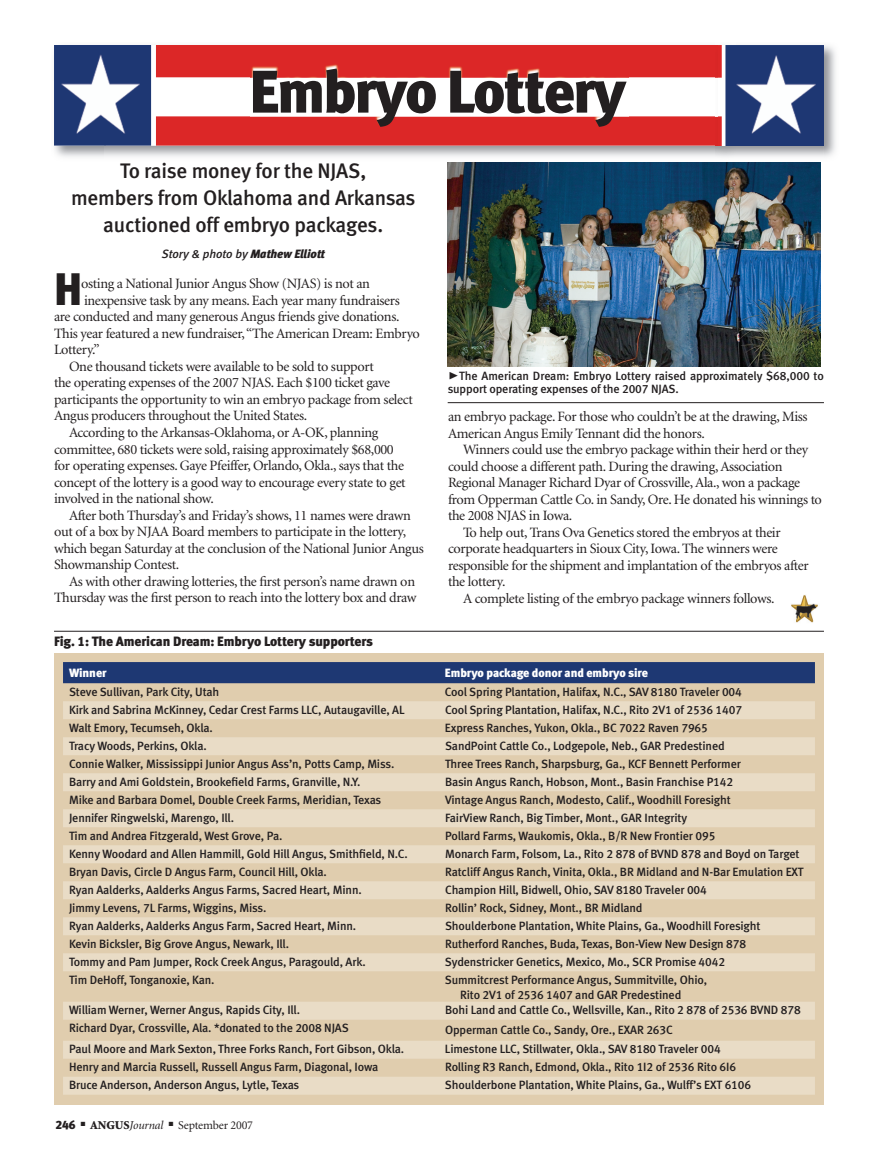
<style>
.page{position:relative;width:878px;height:1150px;background:#fff}
.page>*{position:absolute;margin:0;border:0;box-sizing:border-box;transform-origin:0 0}
.t1{font:60px "Meta Black LF";letter-spacing:-.035em;color:#231f20}
.t2{font:45.45px "Meta Black LF";color:#231f20}
.t3{font:21px/27px "Meta Medium LF";letter-spacing:-.01em;color:#231f20;text-align:center}
.t4{font:14.25px "Minion";letter-spacing:-.025em;color:#231f20}
.t5{font:13.5px "Meta Black LF";letter-spacing:-.01em;color:#231f20}
.t6{font:12px/15px "Meta Medium LF";letter-spacing:-.01em;color:#231f20}
.t7{font:12px "Meta Black LF";letter-spacing:-.01em;color:#fff}
.t8{font:12px "Minion";letter-spacing:-.015em;color:#231f20}
.t9{font:italic 12px "Meta Medium LF";color:#231f20}
.s1{font-family:"Meta Black LF"}
.s2{font-family:"Meta Black Caps Expert";font-size:21px}
.s3{font-weight:900}
.s4{font-style:italic}
</style>
<div class="page">
<img style="left:54px;top:146px;width:50px;height:11px">
<img style="left:54px;top:45px;width:661px;height:101px">
<img style="left:251px;top:64px;width:377px;height:62px">
<img style="left:715px;top:45px;width:121px;height:115px">
<img style="left:735px;top:45px;width:89px;height:101px">
<div style="left:54px;top:653px;width:770px;height:452px;background:#e0cdae"></div>
<div style="left:63px;top:662px;width:751px;height:21px;background:#1e3873"></div>
<svg style="left:63px;top:701px;width:751px;height:393px;fill:#e6d7bf"></svg>
<hr style="left:54px;top:631px;width:770px;height:1px;background:#231f20">
<img style="left:447px;top:162px;width:373px;height:204px">
<hr style="left:447px;top:402px;width:377px;height:1px;background:#231f20">
<img style="left:791px;top:595px;width:27px;height:28px">
<p class="t1" style="left:249px;top:69px;width:378px">Embryo Lottery</p>
<p class="t3" style="left:71px;top:159px;width:346px">To raise money for the NJAS,<br>members from Oklahoma and Arkansas auctioned off embryo packages.</p>
<p class="t9" style="left:162px;top:249px;width:164px">Story &amp; photo by <span class="s1">Mathew Elliott</span></p>
<p class="t2" style="left:54px;top:272px;width:30px">H</p>
<p class="t4" style="left:81px;top:278px;width:290px">osting a National Junior Angus Show (NJAS) is not an</p>
<p class="t4" style="left:84px;top:295px;width:317px">inexpensive task by any means. Each year many fundraisers</p>
<p class="t4" style="left:54px;top:311px;width:347px">are conducted and many generous Angus friends give donations.</p>
<p class="t4" style="left:54px;top:328px;width:367px">This year featured a new fundraiser, “The American Dream: Embryo</p>
<p class="t4" style="left:54px;top:344px;width:47px">Lottery.”</p>
<p class="t4" style="left:69px;top:361px;width:306px">One thousand tickets were available to be sold to support</p>
<p class="t4" style="left:54px;top:377px;width:337px">the operating expenses of the 2007 NJAS. Each $100 ticket gave</p>
<p class="t4" style="left:54px;top:394px;width:360px">participants the opportunity to win an embryo package from select</p>
<p class="t4" style="left:54px;top:410px;width:254px">Angus producers throughout the United States.</p>
<p class="t4" style="left:69px;top:427px;width:311px">According to the Arkansas-Oklahoma, or A-OK, planning</p>
<p class="t4" style="left:54px;top:443px;width:341px">committee, 680 tickets were sold, raising approximately $68,000</p>
<p class="t4" style="left:54px;top:460px;width:351px">for operating expenses. Gaye Pfeiffer, Orlando, Okla., says that the</p>
<p class="t4" style="left:54px;top:476px;width:353px">concept of the lottery is a good way to encourage every state to get</p>
<p class="t4" style="left:54px;top:493px;width:161px">involved in the national show.</p>
<p class="t4" style="left:69px;top:509px;width:343px">After both Thursday’s and Friday’s shows, 11 names were drawn</p>
<p class="t4" style="left:54px;top:526px;width:353px">out of a box by NJAA Board members to participate in the lottery,</p>
<p class="t4" style="left:54px;top:542px;width:371px">which began Saturday at the conclusion of the National Junior Angus</p>
<p class="t4" style="left:54px;top:559px;width:127px">Showmanship Contest.</p>
<p class="t4" style="left:69px;top:575px;width:347px">As with other drawing lotteries, the first person’s name drawn on</p>
<p class="t4" style="left:54px;top:592px;width:364px">Thursday was the first person to reach into the lottery box and draw</p>
<p class="t5" style="left:54px;top:636px;width:320px">Fig. 1: The American Dream: Embryo Lottery supporters</p>
<p class="t6" style="left:447px;top:370px;width:378px;line-height:13.5px"><span class="s2">@</span>The American Dream: Embryo Lottery raised approximately $68,000 to support operating expenses of the 2007 NJAS.</p>
<p class="t4" style="left:448px;top:411px;width:361px">an embryo package. For those who couldn’t be at the drawing, Miss</p>
<p class="t4" style="left:448px;top:427px;width:258px">American Angus Emily Tennant did the honors.</p>
<p class="t4" style="left:463px;top:444px;width:347px">Winners could use the embryo package within their herd or they</p>
<p class="t4" style="left:448px;top:460px;width:336px">could choose a different path. During the drawing, Association</p>
<p class="t4" style="left:448px;top:477px;width:354px">Regional Manager Richard Dyar of Crossville, Ala., won a package</p>
<p class="t4" style="left:448px;top:493px;width:375px">from Opperman Cattle Co. in Sandy, Ore. He donated his winnings to</p>
<p class="t4" style="left:448px;top:510px;width:126px">the 2008 NJAS in Iowa.</p>
<p class="t4" style="left:463px;top:526px;width:319px">To help out, Trans Ova Genetics stored the embryos at their</p>
<p class="t4" style="left:448px;top:543px;width:331px">corporate headquarters in Sioux City, Iowa. The winners were</p>
<p class="t4" style="left:448px;top:559px;width:362px">responsible for the shipment and implantation of the embryos after</p>
<p class="t4" style="left:448px;top:576px;width:59px">the lottery.</p>
<p class="t4" style="left:463px;top:592px;width:313px">A complete listing of the embryo package winners follows.</p>
<p class="t7" style="left:69px;top:668px;width:39px">Winner</p>
<p class="t7" style="left:445px;top:668px;width:204px">Embryo package donor and embryo sire</p>
<p class="t6" style="left:69px;top:685px;width:152px">Steve Sullivan, Park City, Utah</p>
<p class="t6" style="left:445px;top:685px;width:298px">Cool Spring Plantation, Halifax, N.C., SAV 8180 Traveler 004</p>
<p class="t6" style="left:69px;top:703px;width:337px">Kirk and Sabrina McKinney, Cedar Crest Farms LLC, Autaugaville, AL</p>
<p class="t6" style="left:445px;top:703px;width:298px">Cool Spring Plantation, Halifax, N.C., Rito 2V1 of 2536 1407</p>
<p class="t6" style="left:69px;top:721px;width:145px">Walt Emory, Tecumseh, Okla.</p>
<p class="t6" style="left:445px;top:721px;width:264px">Express Ranches, Yukon, Okla., BC 7022 Raven 7965</p>
<p class="t6" style="left:69px;top:739px;width:139px">Tracy Woods, Perkins, Okla.</p>
<p class="t6" style="left:445px;top:739px;width:281px">SandPoint Cattle Co., Lodgepole, Neb., GAR Predestined</p>
<p class="t6" style="left:69px;top:757px;width:327px">Connie Walker, Mississippi Junior Angus Ass’n, Potts Camp, Miss.</p>
<p class="t6" style="left:445px;top:757px;width:297px">Three Trees Ranch, Sharpsburg, Ga., KCF Bennett Performer</p>
<p class="t6" style="left:69px;top:775px;width:293px">Barry and Ami Goldstein, Brookefield Farms, Granville, N.Y.</p>
<p class="t6" style="left:445px;top:775px;width:290px">Basin Angus Ranch, Hobson, Mont., Basin Franchise P142</p>
<p class="t6" style="left:69px;top:793px;width:314px">Mike and Barbara Domel, Double Creek Farms, Meridian, Texas</p>
<p class="t6" style="left:445px;top:793px;width:287px">Vintage Angus Ranch, Modesto, Calif., Woodhill Foresight</p>
<p class="t6" style="left:69px;top:811px;width:166px">Jennifer Ringwelski, Marengo, Ill.</p>
<p class="t6" style="left:445px;top:811px;width:243px">FairView Ranch, Big Timber, Mont., GAR Integrity</p>
<p class="t6" style="left:69px;top:829px;width:215px">Tim and Andrea Fitzgerald, West Grove, Pa.</p>
<p class="t6" style="left:445px;top:829px;width:272px">Pollard Farms, Waukomis, Okla., B/R New Frontier 095</p>
<p class="t6" style="left:69px;top:847px;width:340px">Kenny Woodard and Allen Hammill, Gold Hill Angus, Smithfield, N.C.</p>
<p class="t6" style="left:445px;top:847px;width:356px">Monarch Farm, Folsom, La., Rito 2 878 of BVND 878 and Boyd on Target</p>
<p class="t6" style="left:69px;top:865px;width:259px">Bryan Davis, Circle D Angus Farm, Council Hill, Okla.</p>
<p class="t6" style="left:445px;top:865px;width:360px">Ratcliff Angus Ranch, Vinita, Okla., BR Midland and N-Bar Emulation EXT</p>
<p class="t6" style="left:69px;top:883px;width:294px">Ryan Aalderks, Aalderks Angus Farms, Sacred Heart, Minn.</p>
<p class="t6" style="left:445px;top:883px;width:263px">Champion Hill, Bidwell, Ohio, SAV 8180 Traveler 004</p>
<p class="t6" style="left:69px;top:901px;width:199px">Jimmy Levens, 7L Farms, Wiggins, Miss.</p>
<p class="t6" style="left:445px;top:901px;width:199px">Rollin’ Rock, Sidney, Mont., BR Midland</p>
<p class="t6" style="left:69px;top:919px;width:288px">Ryan Aalderks, Aalderks Angus Farm, Sacred Heart, Minn.</p>
<p class="t6" style="left:445px;top:919px;width:317px">Shoulderbone Plantation, White Plains, Ga., Woodhill Foresight</p>
<p class="t6" style="left:69px;top:937px;width:221px">Kevin Bicksler, Big Grove Angus, Newark, Ill.</p>
<p class="t6" style="left:445px;top:937px;width:302px">Rutherford Ranches, Buda, Texas, Bon-View New Design 878</p>
<p class="t6" style="left:69px;top:955px;width:298px">Tommy and Pam Jumper, Rock Creek Angus, Paragould, Ark.</p>
<p class="t6" style="left:445px;top:955px;width:282px">Sydenstricker Genetics, Mexico, Mo., SCR Promise 4042</p>
<p class="t6" style="left:69px;top:973px;width:147px">Tim DeHoff, Tonganoxie, Kan.</p>
<p class="t6" style="left:460px;top:973px;width:249px;text-indent:-15px">Summitcrest Performance Angus, Summitville, Ohio,<br>Rito 2V1 of 2536 1407 and GAR Predestined</p>
<p class="t6" style="left:69px;top:1003px;width:232px">William Werner, Werner Angus, Rapids City, Ill.</p>
<p class="t6" style="left:445px;top:1003px;width:357px">Bohi Land and Cattle Co., Wellsville, Kan., Rito 2 878 of 2536 BVND 878</p>
<p class="t6" style="left:69px;top:1021px;width:281px">Richard Dyar, Crossville, Ala. *donated to the 2008 NJAS</p>
<p class="t6" style="left:445px;top:1023px;width:229px">Opperman Cattle Co., Sandy, Ore., EXAR 263C</p>
<p class="t6" style="left:69px;top:1042px;width:336px">Paul Moore and Mark Sexton, Three Forks Ranch, Fort Gibson, Okla.</p>
<p class="t6" style="left:445px;top:1042px;width:277px">Limestone LLC, Stillwater, Okla., SAV 8180 Traveler 004</p>
<p class="t6" style="left:69px;top:1060px;width:311px">Henry and Marcia Russell, Russell Angus Farm, Diagonal, Iowa</p>
<p class="t6" style="left:445px;top:1060px;width:292px">Rolling R3 Ranch, Edmond, Okla., Rito 1I2 of 2536 Rito 6I6</p>
<p class="t6" style="left:69px;top:1078px;width:232px">Bruce Anderson, Anderson Angus, Lytle, Texas</p>
<p class="t6" style="left:445px;top:1078px;width:308px">Shoulderbone Plantation, White Plains, Ga., Wulff’s EXT 6106</p>
<p class="t8" style="left:56px;top:1120px;width:199px"><span class="s1">246</span> ■ <span class="s3">ANGUS</span><span class="s4">Journal</span> ■ September 2007</p>
</div>
